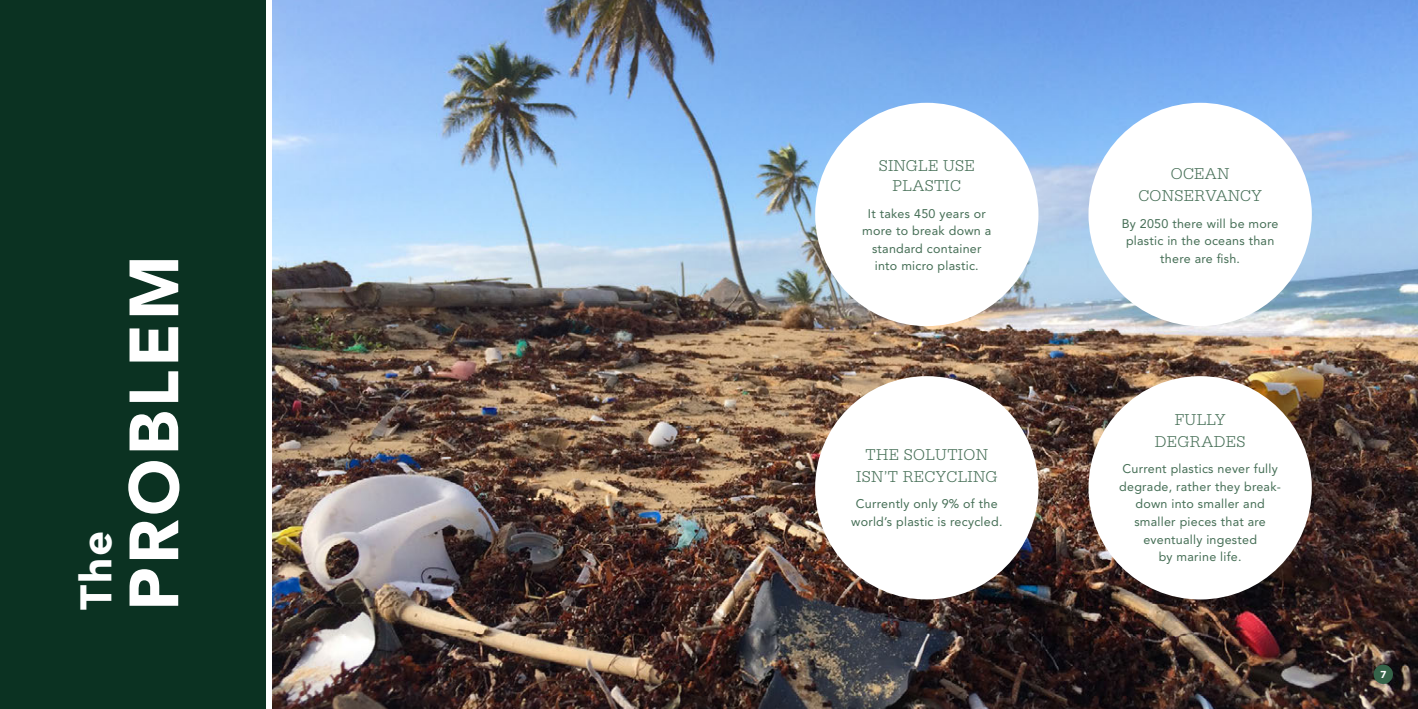
<style>
.page{position:relative;width:1418px;height:709px;background:#fff}
.page>*{position:absolute;margin:0;border:0;box-sizing:border-box;transform-origin:0 0}
.t1{font:900 68.75px "Avenir";letter-spacing:.05em;color:#fff}
.t2{font:900 43.75px "Avenir";color:#fff}
.t3{font:300 16.25px/22.5px "Egyptian 505 EF";letter-spacing:.02em;color:#456e55;text-align:center}
.t4{font:12.5px/17.5px "Avenir";letter-spacing:.02em;color:#456e55;text-align:center}
.t5{font:900 10px "Avenir";color:#fff}
</style>
<div class="page">
<img style="left:273px;top:0;width:1144px;height:709px">
<div style="left:0;top:0;width:266px;height:709px;background:#0b3222"></div>
<div style="left:1088px;top:103px;width:223px;height:223px;background:#fff;border-radius:50%"></div>
<div style="left:815px;top:103px;width:223px;height:223px;background:#fff;border-radius:50%"></div>
<div style="left:1088px;top:376px;width:223px;height:223px;background:#fff;border-radius:50%"></div>
<div style="left:815px;top:376px;width:223px;height:223px;background:#fff;border-radius:50%"></div>
<div style="left:1373px;top:664px;width:19px;height:20px;background:#356349;border-radius:50%"></div>
<h2 class="t2" style="left:70px;top:610px;width:81px;rotate:-90deg">The</h2>
<h1 class="t1" style="left:113px;top:610px;width:357px;rotate:-90deg">PROBLEM</h1>
<h3 class="t3" style="left:878px;top:156px;width:98px;line-height:20px">SINGLE USE<br>PLASTIC</h3>
<p class="t4" style="left:862px;top:204px;width:130px">It takes 450 years or more to break down a standard container into micro plastic.</p>
<h3 class="t3" style="left:856px;top:443px;width:143px">THE SOLUTION<br>ISN’T RECYCLING</h3>
<p class="t4" style="left:851px;top:495px;width:153px">Currently only 9% of the world’s plastic is recycled.</p>
<h3 class="t3" style="left:1138px;top:162px;width:125px">OCEAN<br>CONSERVANCY</h3>
<p class="t4" style="left:1121px;top:214px;width:158px">By 2050 there will be more plastic in the oceans than there are fish.</p>
<h3 class="t3" style="left:1154px;top:408px;width:92px">FULLY<br>DEGRADES</h3>
<p class="t4" style="left:1119px;top:460px;width:163px">Current plastics never fully degrade, rather they break&shy;down into smaller and smaller pieces that are eventually ingested<br>by marine life.</p>
<p class="t5" style="left:1380px;top:668px;width:7px">7</p>
</div>
